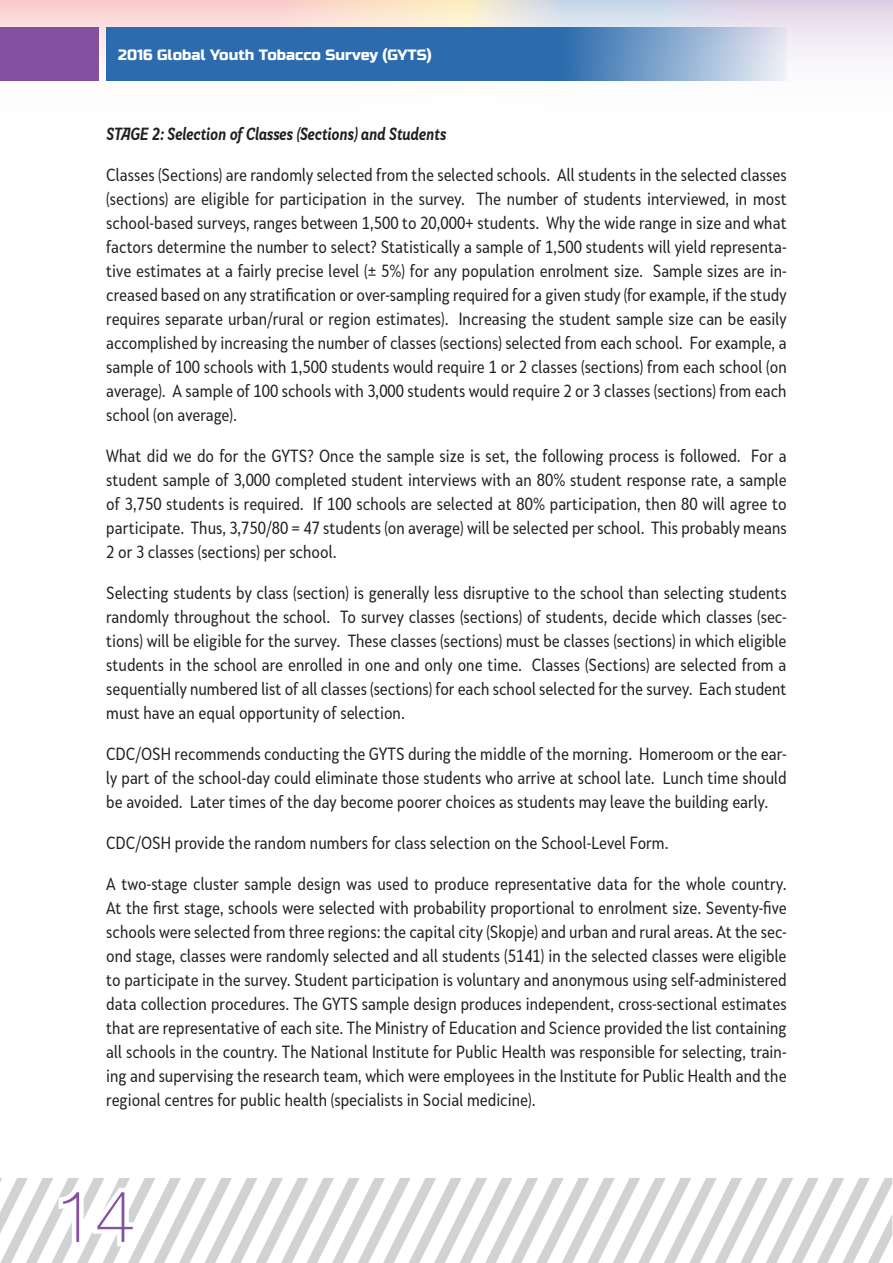
<style>
.page{position:relative;width:893px;height:1263px;background:#fff}
.page>*{position:absolute;margin:0;border:0;box-sizing:border-box;transform-origin:0 0}
.t1{font:100 72px "Helvetica Neue LT Std";color:#8351a0}
.t2{font:16.5px/24px "Skola Sans Cn";color:#231f20;text-align:justify}
.t3{font:700 16.5px "Skola Sans Cn It";color:#231f20}
.t4{font:15px "Russo One";color:#fff}
</style>
<div class="page">
<svg style="left:0;top:0;width:893px;height:60px;background:#eadcdf"></svg>
<svg style="left:0;top:1178px;width:893px;height:85px"></svg>
<div style="left:0;top:28px;width:99px;height:53px;background:#8351a0"></div>
<svg style="left:106px;top:28px;width:681px;height:53px;background:#4b80b8"></svg>
<p class="t4" style="left:118px;top:46px;width:315px">2016 Global Youth Tobacco Survey (GYTS)</p>
<p class="t3" style="left:106px;top:124px;width:341px">STAGE 2: Selection of Classes (Sections) and Students</p>
<p class="t2" style="left:106px;top:163px;width:682px">Classes (Sections) are randomly selected from the selected schools. All students in the selected classes (sections) are eligible for participation in the survey. The number of students interviewed, in most school-based surveys, ranges between 1,500 to 20,000+ students. Why the wide range in size and what factors determine the number to select? Statistically a sample of 1,500 students will yield representa&shy;tive estimates at a fairly precise level (± 5%) for any population enrolment size. Sample sizes are in&shy;creased based on any stratification or over-sampling required for a given study (for example, if the study requires separate urban/rural or region estimates). Increasing the student sample size can be easily accomplished by increasing the number of classes (sections) selected from each school. For example, a sample of 100 schools with 1,500 students would require 1 or 2 classes (sections) from each school (on average). A sample of 100 schools with 3,000 students would require 2 or 3 classes (sections) from each school (on average).</p>
<p class="t2" style="left:106px;top:444px;width:682px">What did we do for the GYTS? Once the sample size is set, the following process is followed. For a student sample of 3,000 completed student interviews with an 80% student response rate, a sample of 3,750 students is required. If 100 schools are selected at 80% participation, then 80 will agree to participate. Thus, 3,750/80 = 47 students (on average) will be selected per school. This probably means 2 or 3 classes (sections) per school.</p>
<p class="t2" style="left:106px;top:581px;width:682px">Selecting students by class (section) is generally less disruptive to the school than selecting students randomly throughout the school. To survey classes (sections) of students, decide which classes (sec&shy;tions) will be eligible for the survey. These classes (sections) must be classes (sections) in which eligible students in the school are enrolled in one and only one time. Classes (Sections) are selected from a sequentially numbered list of all classes (sections) for each school selected for the survey. Each student must have an equal opportunity of selection.</p>
<p class="t2" style="left:106px;top:742px;width:682px">CDC/OSH recommends conducting the GYTS during the middle of the morning. Homeroom or the ear&shy;ly part of the school-day could eliminate those students who arrive at school late. Lunch time should be avoided. Later times of the day become poorer choices as students may leave the building early.</p>
<p class="t2" style="left:106px;top:831px;width:564px">CDC/OSH provide the random numbers for class selection on the School-Level Form.</p>
<p class="t2" style="left:106px;top:872px;width:682px">A two-stage cluster sample design was used to produce representative data for the whole country.<br>At the first stage, schools were selected with probability proportional to enrolment size. Seventy-five schools were selected from three regions: the capital city (Skopje) and urban and rural areas. At the sec&shy;ond stage, classes were randomly selected and all students (5141) in the selected classes were eligible to participate in the survey. Student participation is voluntary and anonymous using self-administered data collection procedures. The GYTS sample design produces independent, cross-sectional estimates that are representative of each site. The Ministry of Education and Science provided the list containing all schools in the country. The National Institute for Public Health was responsible for selecting, train&shy;ing and supervising the research team, which were employees in the Institute for Public Health and the regional centres for public health (specialists in Social medicine).</p>
<h1 class="t1" style="left:55px;top:1175px;width:82px">14</h1>
</div>
